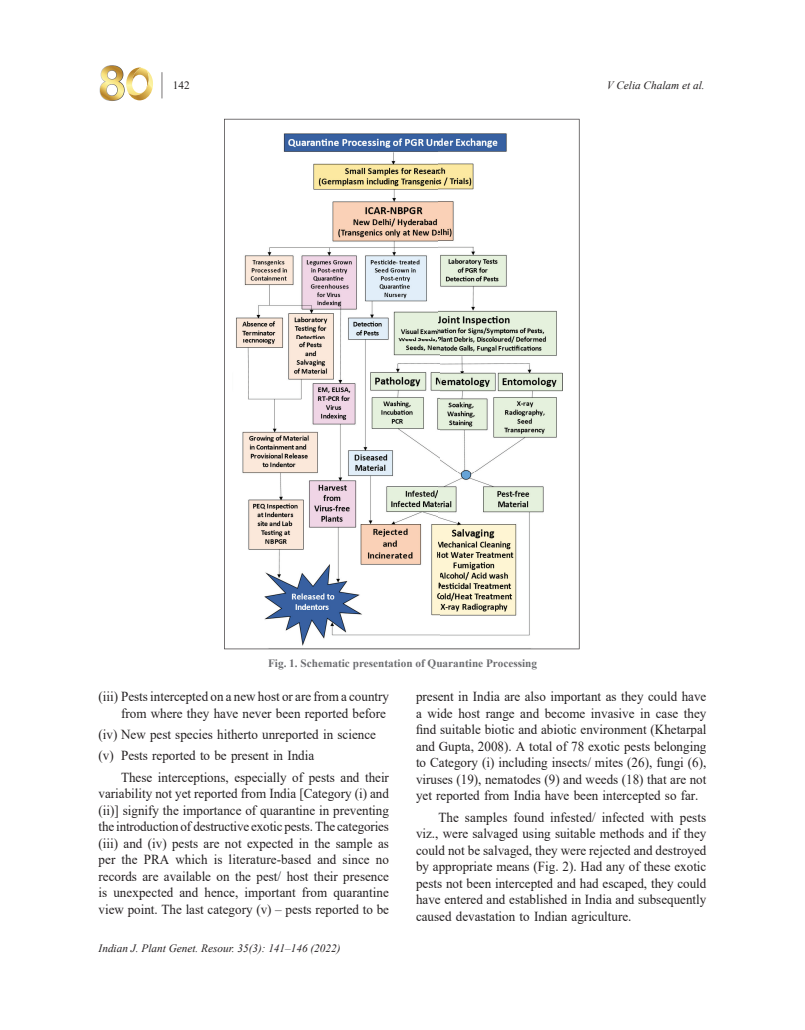
<style>
.page{position:relative;width:805px;height:1030px;background:#fff}
.page>*{position:absolute;margin:0;border:0;box-sizing:border-box;transform-origin:0 0}
.Body_text{font:13.75px/16.5px "Times New Roman";color:#231f20;text-align:justify;scale:.95 1}
.Bulet_Tex{font:13.75px/16.5px "Times New Roman";color:#231f20;text-align:right;scale:.95 1}
.t1{font:italic 11.25px "Times New Roman";color:#231f20}
.t2{font:700 11.25px "Times New Roman";color:#6c6d70}
.t3{font:11.25px "Times New Roman";color:#231f20}
</style>
<div class="page">
<hr style="left:161px;top:72px;width:2px;height:26px;background:#231f20">
<svg style="left:99px;top:65px;width:54px;height:36px"></svg>
<svg style="left:224px;top:119px;width:355px;height:530px"></svg>
<p class="t3" style="left:173px;top:77px;width:18px">142</p>
<p class="t1" style="left:607px;top:77px;width:99px">V Celia Chalam et al.</p>
<p class="t2" style="left:268px;top:655px;width:270px">Fig. 1. Schematic presentation of Quarantine Processing</p>
<p class="Bulet_Tex" style="left:99px;top:687px;width:307px">(iii) Pests intercepted on a new host or are from a country from where they have never been reported before</p>
<p class="Bulet_Tex" style="left:99px;top:725px;width:293px">(iv) New pest species hitherto unreported in science</p>
<p class="Bulet_Tex" style="left:99px;top:747px;width:228px">(v) Pests reported to be present in India</p>
<p class="Body_text" style="left:99px;top:768px;width:307px;text-indent:22px">These interceptions, especially of pests and their variability not yet reported from India [Category (i) and (ii)] signify the importance of quarantine in preventing the introduction of destructive exotic pests. The categories (iii) and (iv) pests are not expected in the sample as per the PRA which is literature-based and since no records are available on the pest/ host their presence is unexpected and hence, important from quarantine view point. The last category (v) – pests reported to be</p>
<p class="t1" style="left:99px;top:940px;width:243px">Indian J. Plant Genet. Resour. 35(3): 141–146 (2022)</p>
<p class="Body_text" style="left:416px;top:687px;width:307px">present in India are also important as they could have a wide host range and become invasive in case they find suitable biotic and abiotic environment (Khetarpal and Gupta, 2008). A total of 78 exotic pests belonging to Category (i) including insects/ mites (26), fungi (6), viruses (19), nematodes (9) and weeds (18) that are not yet reported from India have been intercepted so far.</p>
<p class="Body_text" style="left:416px;top:808px;width:307px;text-indent:22px">The samples found infested/ infected with pests viz., were salvaged using suitable methods and if they could not be salvaged, they were rejected and destroyed by appropriate means (Fig. 2). Had any of these exotic pests not been intercepted and had escaped, they could have entered and established in India and subsequently caused devastation to Indian agriculture.</p>
</div>
